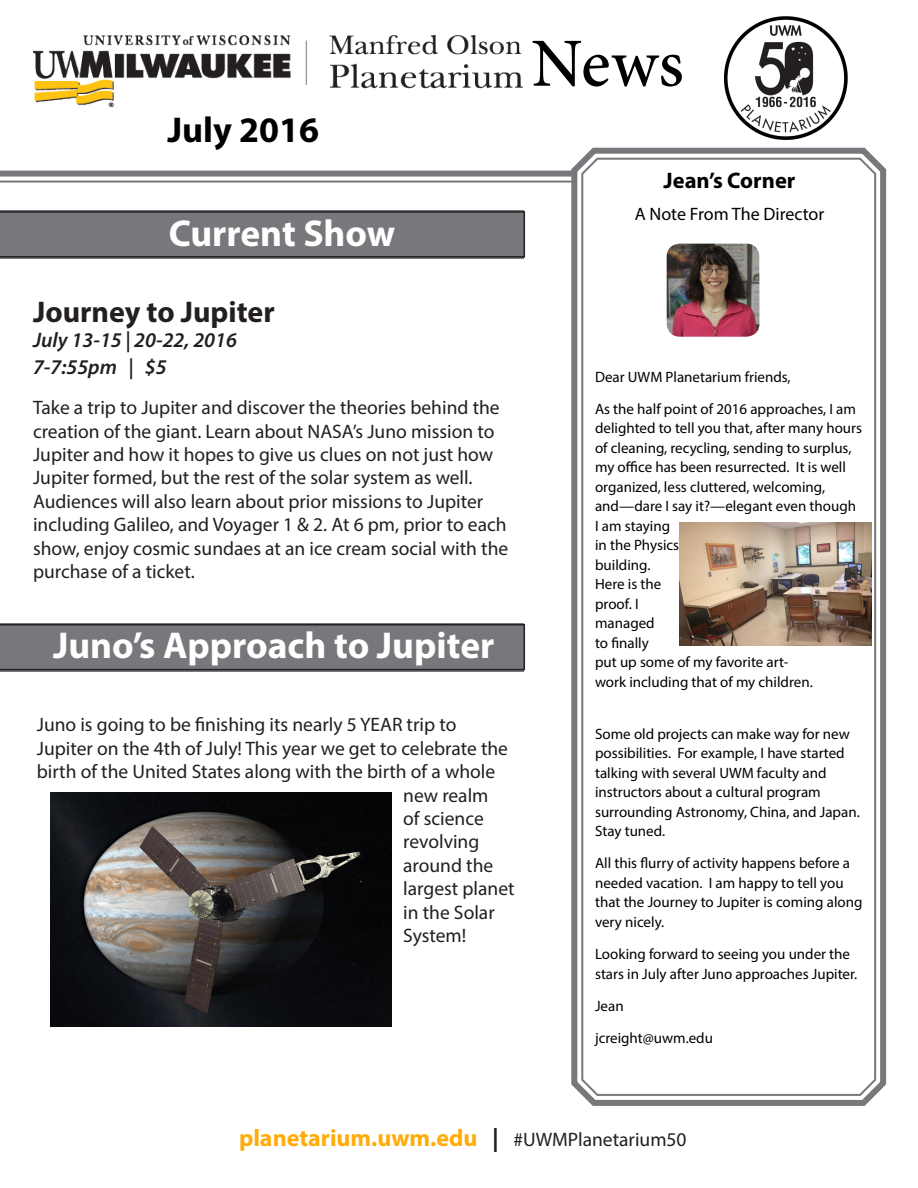
<style>
.page{position:relative;width:918px;height:1188px;background:#fff}
.page>*{position:absolute;margin:0;border:0;box-sizing:border-box;transform-origin:0 0}
.Title_2{font:500 69px "Minion Pro";color:#000}
.Title_2-2{font:700 37.5px "Myriad Pro";color:#fff}
.Body_2_Upper_Right{font:700 36px "Myriad Pro";color:#000}
.Title_2-3{font:700 30px "Myriad Pro";color:#231f20}
.Title_2-4{font:700 24px "Myriad Pro";color:#ffac09}
.Body_1_Blue{font:700 22.5px "Myriad Pro";color:#000}
.Title_2-5{font:italic 600 21px "Myriad Pro";color:#231f20}
.Title_2-6{font:19.5px/23.4px "Myriad Pro";color:#231f20}
.Body_1_Blue-2{font:18px "Myriad Pro";color:#000}
.Body_1_Blue-3{font:15px/19.5px "Myriad Pro";color:#000}
.s1{color:#231f20}
.s2{font-weight:400;font-size:19.5px;color:#231f20}
</style>
<div class="page">
<img style="left:724px;top:16px;width:123px;height:105px">
<img style="left:33px;top:36px;width:489px;height:71px">
<div style="left:0;top:210px;width:523px;height:49px;background:#76787b"></div>
<svg style="left:566px;top:153px;width:321px;height:948px"></svg>
<svg style="left:587px;top:121px;width:283px;height:985px"></svg>
<hr style="left:0;top:181px;width:576px;height:2px;background:#76787b">
<div style="left:0;top:171px;width:576px;height:6px;background:#76787b"></div>
<svg style="left:0;top:211px;width:525px;height:47px"></svg>
<div style="left:0;top:623px;width:523px;height:49px;background:#565558"></div>
<svg style="left:0;top:624px;width:525px;height:46px;background:#717275"></svg>
<img style="left:679px;top:523px;width:193px;height:123px">
<img style="left:51px;top:793px;width:341px;height:234px">
<p class="Body_2_Upper_Right" style="left:167px;top:107px;width:153px">July 2016</p>
<p class="Title_2-2" style="left:169px;top:209px;width:228px">Current Show</p>
<p class="Title_2" style="left:531px;top:17px;width:154px">News</p>
<p class="Body_1_Blue" style="left:664px;top:166px;width:133px">Jean’s Corner</p>
<p class="Body_1_Blue-2" style="left:635px;top:203px;width:191px">A Note From The Director</p>
<p class="Title_2-3" style="left:33px;top:292px;width:243px">Journey to Jupiter</p>
<p class="Title_2-5" style="left:33px;top:327px;width:205px">July 13-15 | 20-22, 2016</p>
<p class="Title_2-5" style="left:33px;top:354px;width:135px">7-7:55pm | $5</p>
<p class="Title_2-6" style="left:33px;top:396px;width:477px">Take a trip to Jupiter and discover the theories behind the creation of the giant. Learn about NASA’s Juno mission to Jupiter and how it hopes to give us clues on not just how Jupiter formed, but the rest of the solar system as well.<br>Audiences will also learn about prior missions to Jupiter including Galileo, and Voyager 1 &amp; 2. At 6 pm, prior to each show, enjoy cosmic sundaes at an ice cream social with the purchase of a ticket.</p>
<p class="Title_2-2" style="left:53px;top:621px;width:443px">Juno’s Approach to Jupiter</p>
<p class="Title_2-6" style="left:37px;top:713px;width:421px">Juno is going to be finishing its nearly 5 YEAR trip to</p>
<p class="Title_2-6" style="left:37px;top:736px;width:473px">Jupiter on the 4th of July! This year we get to celebrate the</p>
<p class="Title_2-6" style="left:37px;top:760px;width:460px">birth of the United States along with the birth of a whole</p>
<p class="Title_2-6" style="left:403px;top:783px;width:87px">new realm</p>
<p class="Title_2-6" style="left:403px;top:807px;width:82px">of science</p>
<p class="Title_2-6" style="left:403px;top:830px;width:78px">revolving</p>
<p class="Title_2-6" style="left:403px;top:853px;width:92px">around the</p>
<p class="Title_2-6" style="left:403px;top:877px;width:113px">largest planet</p>
<p class="Title_2-6" style="left:403px;top:900px;width:93px">in the Solar</p>
<p class="Title_2-6" style="left:403px;top:924px;width:65px">System!</p>
<p class="Body_1_Blue-3" style="left:595px;top:367px;width:197px">Dear UWM Planetarium friends,</p>
<p class="Body_1_Blue-3" style="left:595px;top:399px;width:268px">As the half point of 2016 approaches, I am delighted to tell you that, after many hours of cleaning, recycling, sending to surplus, my office has been resurrected. It is well organized, less cluttered, welcoming, and—dare I say it?—elegant even though<br>I am staying<br>in the Physics<br>building.<br>Here is the<br>proof. I<br>managed<br>to finally<br>put up some of my favorite art-<br>work including that of my children.</p>
<p class="Body_1_Blue-3" style="left:595px;top:724px;width:266px">Some old projects can make way for new possibilities. For example, I have started talking with several UWM faculty and instructors about a cultural program surrounding Astronomy, China, and Japan.<br>Stay tuned.</p>
<p class="Body_1_Blue-3" style="left:595px;top:853px;width:269px">All this flurry of activity happens before a needed vacation. I am happy to tell you that the Journey to Jupiter is coming along very nicely.</p>
<p class="Body_1_Blue-3" style="left:595px;top:944px;width:264px">Looking forward to seeing you under the stars in July after Juno approaches Jupiter.</p>
<p class="Body_1_Blue-3" style="left:595px;top:996px;width:30px">Jean</p>
<p class="Body_1_Blue-3" style="left:595px;top:1028px;width:119px">jcreight@uwm.edu</p>
<p class="Title_2-4" style="left:239px;top:1122px;width:449px">planetarium.uwm.edu <span class="s1">|</span> <span class="s2">#UWMPlanetarium50</span></p>
</div>
